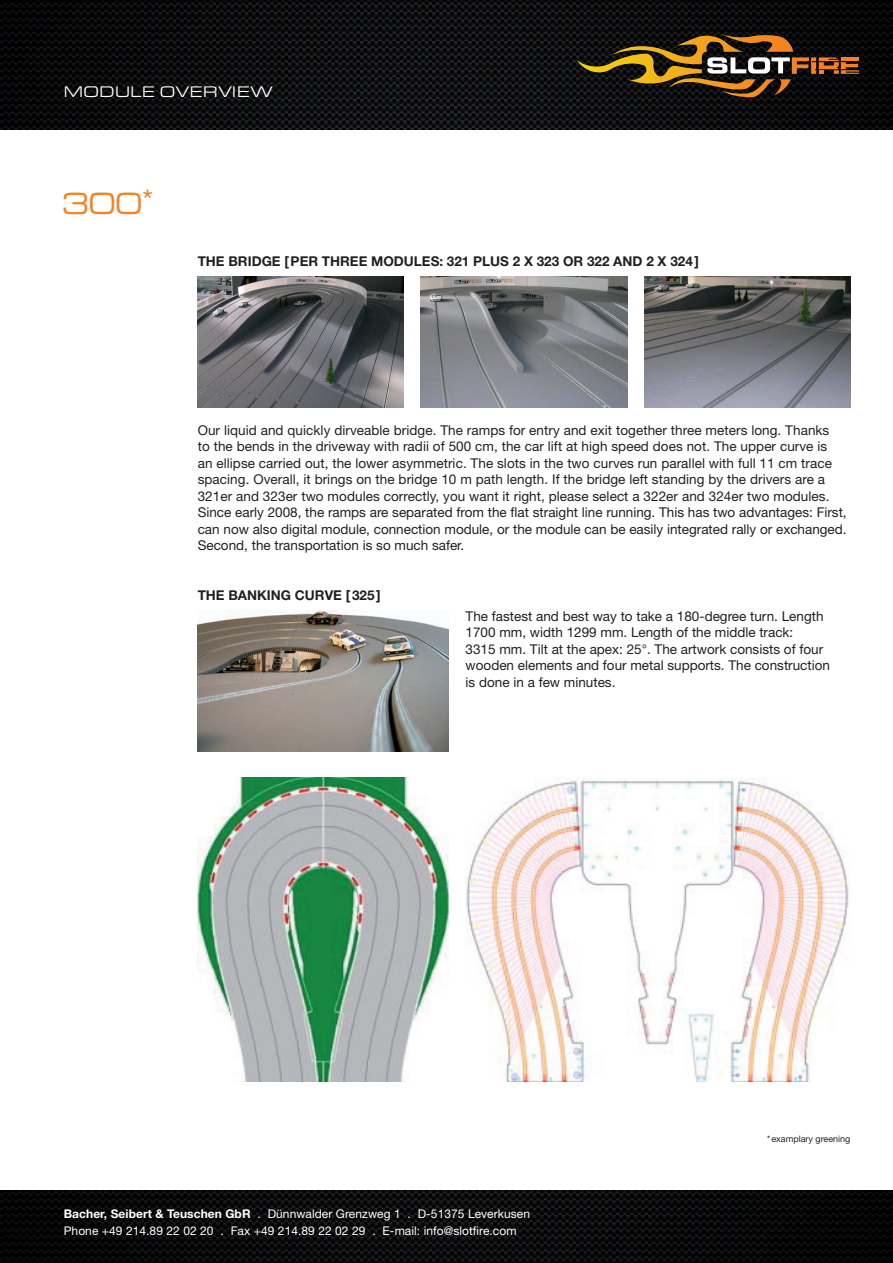
<style>
.page{position:relative;width:893px;height:1263px;background:#fff}
.page>*{position:absolute;margin:0;border:0;box-sizing:border-box;transform-origin:0 0}
.t1{font:expanded 30px "Eurostile BQ";color:#f58220}
.t2{font:expanded 15px "Eurostile BQ";color:#fff}
.t3{font:13.5px/16.5px "Helvetica Neue LT";letter-spacing:.005em;color:#231f20}
.t4{font:700 13.5px "Helvetica Neue LT";color:#231f20}
.t5{font:12px/16.5px "Helvetica Neue LT";letter-spacing:.005em;color:#fff}
.t6{font:9px "Helvetica Neue LT";color:#231f20}
.s1{font-family:"Helvetica Neue LT";font-stretch:normal}
.s2{font-weight:700}
</style>
<div class="page">
<img style="left:198px;top:277px;width:206px;height:131px">
<img style="left:421px;top:277px;width:206px;height:131px">
<img style="left:644px;top:277px;width:206px;height:131px">
<img style="left:198px;top:610px;width:251px;height:141px">
<img style="left:198px;top:777px;width:251px;height:304px">
<img style="left:466px;top:777px;width:384px;height:304px">
<img style="left:0;top:0;width:893px;height:130px">
<img style="left:0;top:1191px;width:893px;height:72px">
<svg style="left:577px;top:34px;width:282px;height:63px;background:#47361a"></svg>
<p class="t2" style="left:64px;top:84px;width:211px">MODULE OVERVIEW</p>
<h1 class="t1" style="left:62px;top:187px;width:92px">300<span class="s1">*</span></h1>
<p class="t4" style="left:198px;top:253px;width:503px">THE BRIDGE [ PER THREE MODULES: 321 PLUS 2 X 323 OR 322 AND 2 X 324 ]</p>
<p class="t3" style="left:198px;top:422px;width:650px">Our liquid and quickly dirveable bridge. The ramps for entry and exit together three meters long. Thanks<br>to the bends in the driveway with radii of 500 cm, the car lift at high speed does not. The upper curve is<br>an ellipse carried out, the lower asymmetric. The slots in the two curves run parallel with full 11 cm trace spacing. Overall, it brings on the bridge 10 m path length. If the bridge left standing by the drivers are a 321er and 323er two modules correctly, you want it right, please select a 322er and 324er two modules.<br>Since early 2008, the ramps are separated from the flat straight line running. This has two advantages: First, can now also digital module, connection module, or the module can be easily integrated rally or exchanged.<br>Second, the transportation is so much safer.</p>
<p class="t4" style="left:198px;top:587px;width:184px">THE BANKING CURVE [ 325 ]</p>
<p class="t3" style="left:466px;top:607px;width:366px">The fastest and best way to take a 180-degree turn. Length 1700 mm, width 1299 mm. Length of the middle track:<br>3315 mm. Tilt at the apex: 25°. The artwork consists of four wooden elements and four metal supports. The construction is done in a few minutes.</p>
<p class="t6" style="left:767px;top:1134px;width:85px">* examplary greening</p>
<p class="t5" style="left:64px;top:1206px;width:468px"><span class="s2">Bacher, Seibert &amp; Teuschen GbR</span> . Dünnwalder Grenzweg 1 . D-51375 Leverkusen<br>Phone +49 214.89 22 02 20 . Fax +49 214.89 22 02 29 . E-mail: info@slotfire.com</p>
</div>
